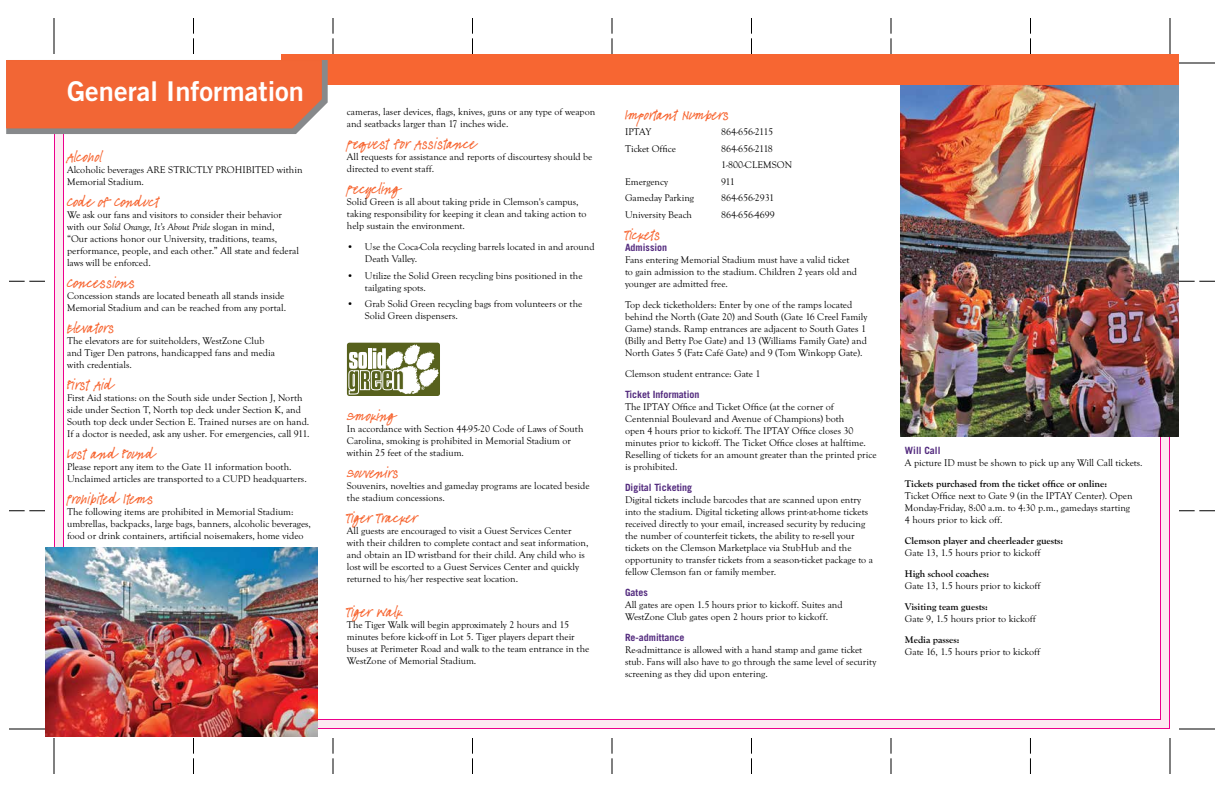
<style>
.page{position:relative;width:1224px;height:792px;background:#fff}
.page>*{position:absolute;margin:0;border:0;box-sizing:border-box;transform-origin:0 0}
.t1{font:27.3px "Trade Gothic LT Std Bd 2";color:#fff}
.t2{font:10px/12px "Goudy Old Sty TOT";color:#000}
.t3{font:10px "FG Saga";color:#f76632}
.t4{font:700 10px "Goudy Old Sty TOT";color:#000}
.t5{font:700 10px "Trade Gothic LT Std";color:#542c7f}
.s1{font-style:italic}
</style>
<div class="page">
<svg style="left:9px;top:281px;width:36px;height:1px"></svg>
<svg style="left:9px;top:511px;width:36px;height:1px"></svg>
<hr style="left:9px;top:729px;width:36px;height:1px;background:#000">
<hr style="left:54px;top:18px;width:1px;height:36px;background:#000">
<svg style="left:193px;top:18px;width:1px;height:36px"></svg>
<svg style="left:333px;top:18px;width:1px;height:36px"></svg>
<svg style="left:472px;top:18px;width:1px;height:36px"></svg>
<svg style="left:612px;top:18px;width:1px;height:36px"></svg>
<svg style="left:751px;top:18px;width:1px;height:36px"></svg>
<svg style="left:891px;top:18px;width:1px;height:36px"></svg>
<hr style="left:1179px;top:63px;width:36px;height:1px;background:#000">
<svg style="left:1179px;top:281px;width:36px;height:1px"></svg>
<svg style="left:1179px;top:511px;width:36px;height:1px"></svg>
<hr style="left:1179px;top:729px;width:36px;height:1px;background:#000">
<hr style="left:1170px;top:18px;width:1px;height:36px;background:#000">
<svg style="left:1030px;top:18px;width:1px;height:36px"></svg>
<hr style="left:54px;top:738px;width:1px;height:36px;background:#000">
<svg style="left:193px;top:738px;width:1px;height:36px"></svg>
<svg style="left:333px;top:738px;width:1px;height:36px"></svg>
<svg style="left:472px;top:738px;width:1px;height:36px"></svg>
<svg style="left:612px;top:738px;width:1px;height:36px"></svg>
<svg style="left:751px;top:738px;width:1px;height:36px"></svg>
<svg style="left:891px;top:738px;width:1px;height:36px"></svg>
<hr style="left:1170px;top:738px;width:1px;height:36px;background:#000">
<svg style="left:1030px;top:738px;width:1px;height:36px"></svg>
<div style="left:63px;top:72px;width:1098px;height:648px;background:#fff;border:1px solid #ec008c"></div>
<img style="left:900px;top:85px;width:279px;height:351px">
<div style="left:282px;top:54px;width:897px;height:31px;background:#f76632"></div>
<svg style="left:6px;top:60px;width:322px;height:74px;background:#9d9695"></svg>
<div style="left:6px;top:60px;width:316px;height:68px;background:#f26635"></div>
<img style="left:45px;top:547px;width:273px;height:190px">
<div style="left:347px;top:343px;width:93px;height:53px;background:#57611d;border-radius:3px"></div>
<img style="left:404px;top:343px;width:36px;height:52px">
<svg style="left:348px;top:348px;width:56px;height:47px"></svg>
<h1 class="t1" style="left:67px;top:74px;width:238px">General Information</h1>
<p class="t3" style="left:67px;top:151px;width:37px">Alcohol</p>
<p class="t2" style="left:67px;top:163px;width:237px">Alcoholic beverages ARE STRICTLY PROHIBITED within<br>Memorial Stadium.</p>
<p class="t3" style="left:67px;top:196px;width:94px">Code of Conduct</p>
<p class="t2" style="left:67px;top:208px;width:233px">We ask our fans and visitors to consider their behavior with our <span class="s1">Solid Orange, It’s About Pride</span> slogan in mind,<br>“Our actions honor our University, traditions, teams, performance, people, and each other.” All state and federal laws will be enforced.</p>
<p class="t3" style="left:67px;top:277px;width:70px">Concessions</p>
<p class="t2" style="left:67px;top:289px;width:221px">Concession stands are located beneath all stands inside<br>Memorial Stadium and can be reached from any portal.</p>
<p class="t3" style="left:67px;top:322px;width:49px">Elevators</p>
<p class="t2" style="left:67px;top:334px;width:209px">The elevators are for suiteholders, WestZone Club and Tiger Den patrons, handicapped fans and media with credentials.</p>
<p class="t3" style="left:67px;top:379px;width:48px">First Aid</p>
<p class="t2" style="left:67px;top:391px;width:244px">First Aid stations: on the South side under Section J, North side under Section T, North top deck under Section K, and South top deck under Section E. Trained nurses are on hand.<br>If a doctor is needed, ask any usher. For emergencies, call 911.</p>
<p class="t3" style="left:67px;top:448px;width:90px">Lost and Found</p>
<p class="t2" style="left:67px;top:460px;width:241px">Please report any item to the Gate 11 information booth.<br>Unclaimed articles are transported to a CUPD headquarters.</p>
<p class="t3" style="left:67px;top:493px;width:88px">Prohibited Items</p>
<p class="t2" style="left:67px;top:505px;width:245px">The following items are prohibited in Memorial Stadium: umbrellas, backpacks, large bags, banners, alcoholic beverages, food or drink containers, artificial noisemakers, home video</p>
<p class="t2" style="left:347px;top:106px;width:250px">cameras, laser devices, flags, knives, guns or any type of weapon and seatbacks larger than 17 inches wide.</p>
<p class="t3" style="left:347px;top:139px;width:131px">Request for Assistance</p>
<p class="t2" style="left:347px;top:151px;width:247px">All requests for assistance and reports of discourtesy should be directed to event staff.</p>
<p class="t3" style="left:347px;top:184px;width:55px">Recycling</p>
<p class="t2" style="left:347px;top:196px;width:241px">Solid Green is all about taking pride in Clemson's campus, taking responsibility for keeping it clean and taking action to help sustain the environment.</p>
<p class="t2" style="left:365px;top:241px;width:231px;text-indent:-18px">• Use the Coca-Cola recycling barrels located in and around<br>Death Valley.</p>
<p class="t2" style="left:365px;top:270px;width:219px;text-indent:-18px">• Utilize the Solid Green recycling bins positioned in the tailgating spots.</p>
<p class="t2" style="left:365px;top:298px;width:219px;text-indent:-18px">• Grab Solid Green recycling bags from volunteers or the<br>Solid Green dispensers.</p>
<p class="t3" style="left:347px;top:410px;width:50px">Smoking</p>
<p class="t2" style="left:347px;top:423px;width:238px">In accordance with Section 44-95-20 Code of Laws of South<br>Carolina, smoking is prohibited in Memorial Stadium or within 25 feet of the stadium.</p>
<p class="t3" style="left:347px;top:467px;width:54px">Souvenirs</p>
<p class="t2" style="left:347px;top:480px;width:244px">Souvenirs, novelties and gameday programs are located beside the stadium concessions.</p>
<p class="t3" style="left:347px;top:512px;width:72px">Tiger Tracker</p>
<p class="t2" style="left:347px;top:525px;width:243px">All guests are encouraged to visit a Guest Services Center with their children to complete contact and seat information, and obtain an ID wristband for their child. Any child who is lost will be escorted to a Guest Services Center and quickly returned to his/her respective seat location.</p>
<p class="t3" style="left:347px;top:607px;width:58px">Tiger Walk</p>
<p class="t2" style="left:347px;top:619px;width:244px">The Tiger Walk will begin approximately 2 hours and 15 minutes before kick-off in Lot 5. Tiger players depart their buses at Perimeter Road and walk to the team entrance in the WestZone of Memorial Stadium.</p>
<p class="t3" style="left:625px;top:110px;width:106px">Important Numbers</p>
<p class="t2" style="left:625px;top:126px;width:28px">IPTAY</p>
<p class="t2" style="left:721px;top:126px;width:54px">864-656-2115</p>
<p class="t2" style="left:625px;top:143px;width:52px">Ticket Office</p>
<p class="t2" style="left:721px;top:140px;width:73px;line-height:16.5px">864-656-2118<br>1-800-CLEMSON</p>
<p class="t2" style="left:625px;top:176px;width:44px">Emergency</p>
<p class="t2" style="left:721px;top:176px;width:15px">911</p>
<p class="t2" style="left:625px;top:192px;width:71px">Gameday Parking</p>
<p class="t2" style="left:721px;top:192px;width:55px">864-656-2931</p>
<p class="t2" style="left:625px;top:209px;width:68px">University Beach</p>
<p class="t2" style="left:721px;top:209px;width:55px">864-656-4699</p>
<p class="t3" style="left:625px;top:230px;width:37px">Tickets</p>
<p class="t5" style="left:625px;top:241px;width:44px">Admission</p>
<p class="t2" style="left:625px;top:254px;width:234px">Fans entering Memorial Stadium must have a valid ticket to gain admission to the stadium. Children 2 years old and younger are admitted free.</p>
<p class="t2" style="left:625px;top:299px;width:244px">Top deck ticketholders: Enter by one of the ramps located behind the North (Gate 20) and South (Gate 16 Creel Family Game) stands. Ramp entrances are adjacent to South Gates 1 (Billy and Betty Poe Gate) and 13 (Williams Family Gate) and North Gates 5 (Fatz Café Gate) and 9 (Tom Winkopp Gate).</p>
<p class="t2" style="left:625px;top:368px;width:137px">Clemson student entrance: Gate 1</p>
<p class="t5" style="left:625px;top:388px;width:76px">Ticket Information</p>
<p class="t2" style="left:625px;top:401px;width:253px">The IPTAY Office and Ticket Office (at the corner of Centennial Boulevard and Avenue of Champions) both<br>open 4 hours prior to kickoff. The IPTAY Office closes 30 minutes prior to kickoff. The Ticket Office closes at halftime.<br>Reselling of tickets for an amount greater than the printed price is prohibited.</p>
<p class="t5" style="left:625px;top:481px;width:69px">Digital Ticketing</p>
<p class="t2" style="left:625px;top:494px;width:250px">Digital tickets include barcodes that are scanned upon entry into the stadium. Digital ticketing allows print-at-home tickets received directly to your email, increased security by reducing the number of counterfeit tickets, the ability to re-sell your tickets on the Clemson Marketplace via StubHub and the opportunity to transfer tickets from a season-ticket package to a fellow Clemson fan or family member.</p>
<p class="t5" style="left:625px;top:586px;width:24px">Gates</p>
<p class="t2" style="left:625px;top:599px;width:219px">All gates are open 1.5 hours prior to kickoff. Suites and<br>WestZone Club gates open 2 hours prior to kickoff.</p>
<p class="t5" style="left:625px;top:631px;width:61px">Re-admittance</p>
<p class="t2" style="left:625px;top:644px;width:253px">Re-admittance is allowed with a hand stamp and game ticket stub. Fans will also have to go through the same level of security screening as they did upon entering.</p>
<p class="t5" style="left:905px;top:444px;width:37px">Will Call</p>
<p class="t2" style="left:905px;top:457px;width:239px">A picture ID must be shown to pick up any Will Call tickets.</p>
<p class="t4" style="left:905px;top:478px;width:204px">Tickets purchased from the ticket office or online:</p>
<p class="t2" style="left:905px;top:490px;width:229px">Ticket Office next to Gate 9 (in the IPTAY Center). Open<br>Monday-Friday, 8:00 a.m. to 4:30 p.m., gamedays starting<br>4 hours prior to kick off.</p>
<p class="t4" style="left:905px;top:535px;width:160px">Clemson player and cheerleader guests:</p>
<p class="t2" style="left:905px;top:547px;width:137px">Gate 13, 1.5 hours prior to kickoff</p>
<p class="t4" style="left:905px;top:568px;width:86px">High school coaches:</p>
<p class="t2" style="left:905px;top:580px;width:137px">Gate 13, 1.5 hours prior to kickoff</p>
<p class="t4" style="left:905px;top:601px;width:84px">Visiting team guests:</p>
<p class="t2" style="left:905px;top:613px;width:132px">Gate 9, 1.5 hours prior to kickoff</p>
<p class="t4" style="left:905px;top:634px;width:56px">Media passes:</p>
<p class="t2" style="left:905px;top:646px;width:137px">Gate 16, 1.5 hours prior to kickoff</p>
</div>
